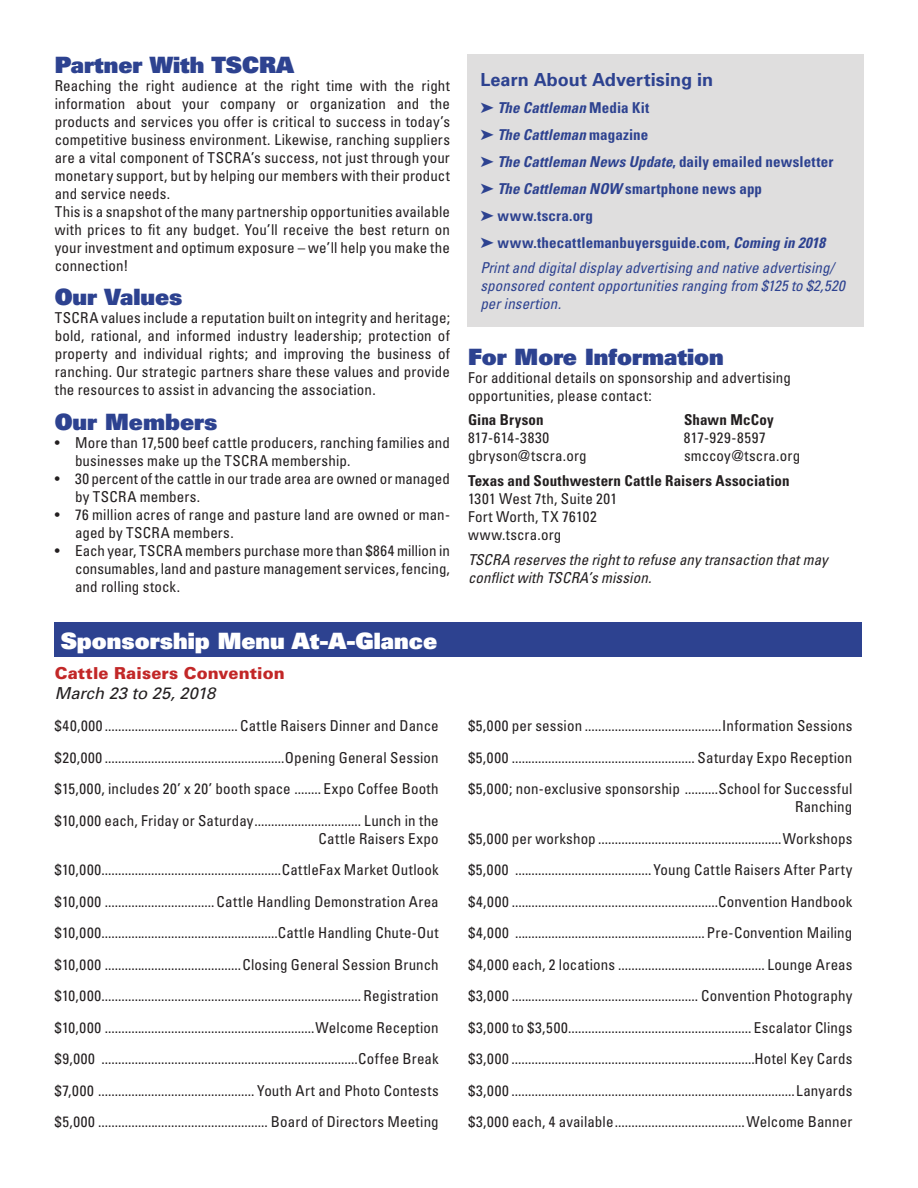
<style>
.page{position:relative;width:918px;height:1188px;background:#fff}
.page>*{position:absolute;margin:0;border:0;box-sizing:border-box;transform-origin:0 0}
.t1{font:900 22.5px "Univers";color:#2d4290}
.t2{font:900 22.5px "Univers";color:#fff}
.t3{font:700 18px "Univers";letter-spacing:.005em;color:#2d4290}
.t4{font:900 16.5px "Univers";letter-spacing:.005em;color:#c22727}
.t5{font:italic 16.5px "Univers";color:#231f20}
.t6{font:condensed 15px/31.5px "Univers";letter-spacing:.01em;color:#231f20}
.t7{font:700 condensed 15px/27px "Univers";letter-spacing:.01em;color:#2d4290}
.t8{font:italic condensed 15px/18px "Univers";letter-spacing:.01em;color:#2d4290}
.t9{font:italic condensed 15px/18px "Univers";letter-spacing:.005em;color:#231f20}
.t10{font:700 condensed 15px "Univers";letter-spacing:.01em;color:#231f20}
.t11{font:condensed 15px "Univers";letter-spacing:.045em;color:#231f20}
.s1{font-style:italic}
</style>
<div class="page">
<div style="left:467px;top:54px;width:396px;height:272px;background:#dfdede"></div>
<div style="left:54px;top:623px;width:808px;height:34px;background:#2d4290"></div>
<h1 class="t1" style="left:55px;top:50px;width:241px">Partner With TSCRA</h1>
<p class="t6" style="left:55px;top:76px;width:397px;line-height:18px">Reaching the right audience at the right time with the right information about your company or organization and the products and services you offer is critical to success in today’s competitive business environment. Likewise, ranching suppliers are a vital component of TSCRA’s success, not just through your monetary support, but by helping our members with their product and service needs.<br>This is a snapshot of the many partnership opportunities available with prices to fit any budget. You’ll receive the best return on your investment and optimum exposure – we’ll help you make the connection!</p>
<h1 class="t1" style="left:55px;top:283px;width:129px">Our Values</h1>
<p class="t6" style="left:55px;top:309px;width:397px;line-height:18px;text-align:justify">TSCRA values include a reputation built on integrity and heritage; bold, rational, and informed industry leadership; protection of property and individual rights; and improving the business of ranching. Our strategic partners share these values and provide the resources to assist in advancing the association.</p>
<h1 class="t1" style="left:55px;top:407px;width:164px">Our Members</h1>
<p class="t6" style="left:75px;top:433px;width:376px;line-height:18px;text-indent:-20px">• More than 17,500 beef cattle producers, ranching families and businesses make up the TSCRA membership.</p>
<p class="t6" style="left:75px;top:469px;width:376px;line-height:18px;text-indent:-20px">• 30 percent of the cattle in our trade area are owned or managed by TSCRA members.</p>
<p class="t6" style="left:75px;top:505px;width:376px;line-height:18px;text-indent:-20px">• 76 million acres of range and pasture land are owned or man&shy;aged by TSCRA members.</p>
<p class="t6" style="left:75px;top:541px;width:376px;line-height:18px;text-align:justify;text-indent:-20px">• Each year, TSCRA members purchase more than $864 million in consumables, land and pasture management services, fencing, and rolling stock.</p>
<h1 class="t2" style="left:61px;top:626px;width:378px">Sponsorship Menu At-A-Glance</h1>
<p class="t4" style="left:55px;top:663px;width:232px">Cattle Raisers Convention</p>
<p class="t5" style="left:55px;top:683px;width:162px">March 23 to 25, 2018</p>
<p class="t6" style="left:55px;top:710px;width:386px;text-align:justify">$40,000 ........................................ Cattle Raisers Dinner and Dance $20,000 ......................................................Opening General Session $15,000, includes 20’ x 20’ booth space ........ Expo Coffee Booth $10,000 each, Friday or Saturday................................ Lunch in the</p>
<p class="t6" style="left:55px;top:822px;width:386px;text-align:justify;text-indent:264px">Cattle Raisers Expo $10,000......................................................CattleFax Market Outlook $10,000 .................................Cattle Handling Demonstration Area $10,000.....................................................Cattle Handling Chute-Out $10,000 .........................................Closing General Session Brunch $10,000.............................................................................. Registration $10,000 ...............................................................Welcome Reception $9,000 .............................................................................Coffee Break $7,000 ............................................... Youth Art and Photo Contests $5,000 ................................................... Board of Directors Meeting</p>
<p class="t3" style="left:480px;top:68px;width:234px">Learn About Advertising in</p>
<p class="t7" style="left:480px;top:94px;width:355px">➤ <span class="s1">The Cattleman</span> Media Kit<br>➤ <span class="s1">The Cattleman</span> magazine<br>➤ <span class="s1">The Cattleman News Update</span>, daily emailed newsletter ➤ <span class="s1">The Cattleman NOW</span> smartphone news app<br>➤ www.tscra.org<br>➤ www.thecattlemanbuyersguide.com, <span class="s1">Coming in 2018</span></p>
<p class="t8" style="left:480px;top:258px;width:366px">Print and digital display advertising and native advertising/ sponsored content opportunities ranging from $125 to $2,520 per insertion.</p>
<h1 class="t1" style="left:468px;top:342px;width:257px">For More Information</h1>
<p class="t6" style="left:468px;top:368px;width:324px;line-height:18px">For additional details on sponsorship and advertising opportunities, please contact:</p>
<p class="t10" style="left:468px;top:411px;width:77px">Gina Bryson</p>
<p class="t10" style="left:684px;top:411px;width:91px">Shawn McCoy</p>
<p class="t6" style="left:468px;top:422px;width:83px">817-614-3830</p>
<p class="t11" style="left:684px;top:428px;width:83px">817-929-8597</p>
<p class="t6" style="left:468px;top:440px;width:120px">gbryson@tscra.org</p>
<p class="t6" style="left:684px;top:440px;width:118px">smccoy@tscra.org</p>
<p class="t10" style="left:468px;top:472px;width:323px">Texas and Southwestern Cattle Raisers Association</p>
<p class="t6" style="left:468px;top:489px;width:151px;line-height:18px">1301 West 7th, Suite 201<br>Fort Worth, TX 76102 www.tscra.org</p>
<p class="t9" style="left:468px;top:550px;width:361px">TSCRA reserves the right to refuse any transaction that may conflict with TSCRA’s mission.</p>
<p class="t6" style="left:468px;top:710px;width:386px;text-align:justify">$5,000 per session .........................................Information Sessions $5,000 ....................................................... Saturday Expo Reception $5,000; non-exclusive sponsorship ..........School for Successful</p>
<p class="t6" style="left:468px;top:791px;width:386px;text-align:justify;text-indent:327px">Ranching $5,000 per workshop .......................................................Workshops $5,000 ......................................... Young Cattle Raisers After Party $4,000 ..............................................................Convention Handbook $4,000 ......................................................... Pre-Convention Mailing $4,000 each, 2 locations ............................................ Lounge Areas $3,000 ........................................................ Convention Photography $3,000 to $3,500....................................................... Escalator Clings $3,000 .........................................................................Hotel Key Cards $3,000 .....................................................................................Lanyards $3,000 each, 4 available.......................................Welcome Banner</p>
</div>
